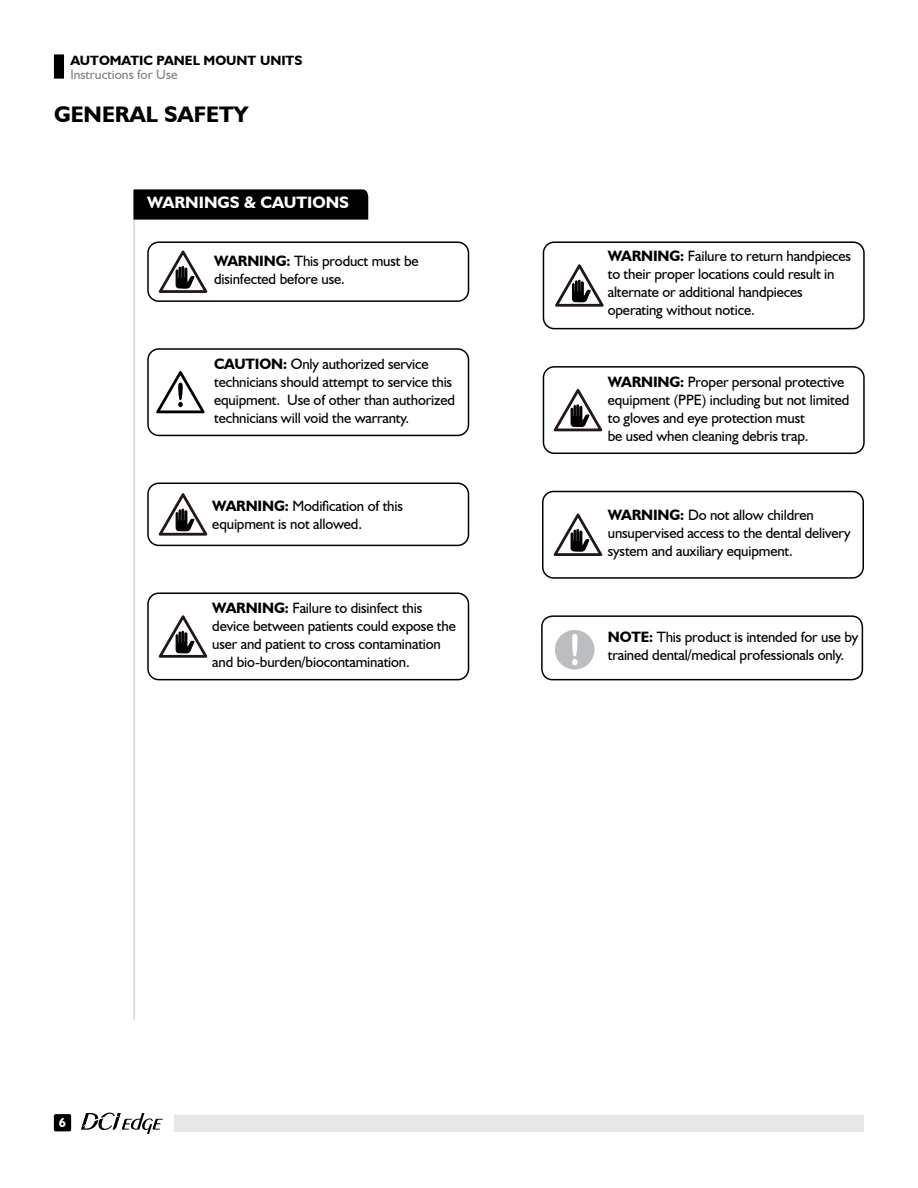
<style>
.page{position:relative;width:918px;height:1188px;background:#fff}
.page>*{position:absolute;margin:0;border:0;box-sizing:border-box;transform-origin:0 0}
.t1{font:700 22.5px "Humanist 521 BT";color:#000}
.t2{font:700 16.5px "Humanist 521 BT";color:#fff}
.t3{font:15px/18px "Humanist 521 BT";letter-spacing:-.01em;color:#000}
.t4{font:700 13.5px "Humanist 521 BT";color:#000}
.t5{font:13.5px "Humanist 521 BT";color:#808285}
.t6{font:700 13.2px "Humanist 521 BT";color:#fff}
.s1{font-weight:700}
</style>
<div class="page">
<hr style="left:133px;top:190px;width:2px;height:829px;background:#d1d3d4">
<div style="left:54px;top:1114px;width:17px;height:17px;background:#000;border-radius:2px"></div>
<div style="left:174px;top:1115px;width:690px;height:17px;background:#e6e7e8"></div>
<svg style="left:81px;top:1113px;width:82px;height:21px"></svg>
<div style="left:54px;top:54px;width:10px;height:25px;background:#000"></div>
<div style="left:134px;top:189px;width:234px;height:31px;background:#000"></div>
<div style="left:147px;top:348px;width:322px;height:88px;border:2px solid #000;border-radius:11px"></div>
<svg style="left:156px;top:371px;width:49px;height:42px"></svg>
<div style="left:541px;top:615px;width:322px;height:65px;border:2px solid #000;border-radius:11px"></div>
<div style="left:555px;top:630px;width:40px;height:40px;background:#bbbdc0;border-radius:50%"></div>
<svg style="left:572px;top:634px;width:6px;height:31px"></svg>
<div style="left:147px;top:241px;width:322px;height:61px;border:2px solid #000;border-radius:11px"></div>
<svg style="left:159px;top:251px;width:48px;height:42px"></svg>
<div style="left:543px;top:241px;width:322px;height:88px;border:2px solid #000;border-radius:11px"></div>
<svg style="left:555px;top:264px;width:49px;height:43px"></svg>
<div style="left:543px;top:366px;width:322px;height:88px;border:2px solid #000;border-radius:11px"></div>
<svg style="left:554px;top:389px;width:48px;height:42px"></svg>
<div style="left:542px;top:491px;width:322px;height:88px;border:2px solid #000;border-radius:11px"></div>
<svg style="left:554px;top:514px;width:48px;height:42px"></svg>
<div style="left:147px;top:483px;width:322px;height:63px;border:2px solid #000;border-radius:11px"></div>
<svg style="left:159px;top:493px;width:48px;height:42px"></svg>
<div style="left:147px;top:592px;width:322px;height:88px;border:2px solid #000;border-radius:11px"></div>
<svg style="left:159px;top:615px;width:48px;height:43px"></svg>
<p class="t4" style="left:70px;top:52px;width:233px">AUTOMATIC PANEL MOUNT UNITS</p>
<p class="t5" style="left:70px;top:66px;width:109px">Instructions for Use</p>
<h1 class="t1" style="left:54px;top:100px;width:196px">GENERAL SAFETY</h1>
<p class="t2" style="left:147px;top:193px;width:203px">WARNINGS &amp; CAUTIONS</p>
<p class="t3" style="left:214px;top:252px;width:206px"><span class="s1">WARNING:</span> This product must be disinfected before use.</p>
<p class="t3" style="left:608px;top:246px;width:245px"><span class="s1">WARNING:</span> Failure to return handpieces to their proper locations could result in alternate or additional handpieces operating without notice.</p>
<p class="t3" style="left:214px;top:355px;width:243px"><span class="s1">CAUTION:</span> Only authorized service technicians should attempt to service this equipment. Use of other than authorized technicians will void the warranty.</p>
<p class="t3" style="left:212px;top:496px;width:192px"><span class="s1">WARNING:</span> Modification of this equipment is not allowed.</p>
<p class="t3" style="left:212px;top:599px;width:245px"><span class="s1">WARNING:</span> Failure to disinfect this device between patients could expose the user and patient to cross contamination and bio-burden/biocontamination.</p>
<p class="t3" style="left:608px;top:373px;width:243px"><span class="s1">WARNING:</span> Proper personal protective equipment (PPE) including but not limited to gloves and eye protection must<br>be used when cleaning debris trap.</p>
<p class="t3" style="left:608px;top:506px;width:244px"><span class="s1">WARNING:</span> Do not allow children unsupervised access to the dental delivery system and auxiliary equipment.</p>
<p class="t3" style="left:608px;top:628px;width:252px"><span class="s1">NOTE:</span> This product is intended for use by trained dental/medical professionals only.</p>
<p class="t6" style="left:59px;top:1114px;width:9px">6</p>
</div>
